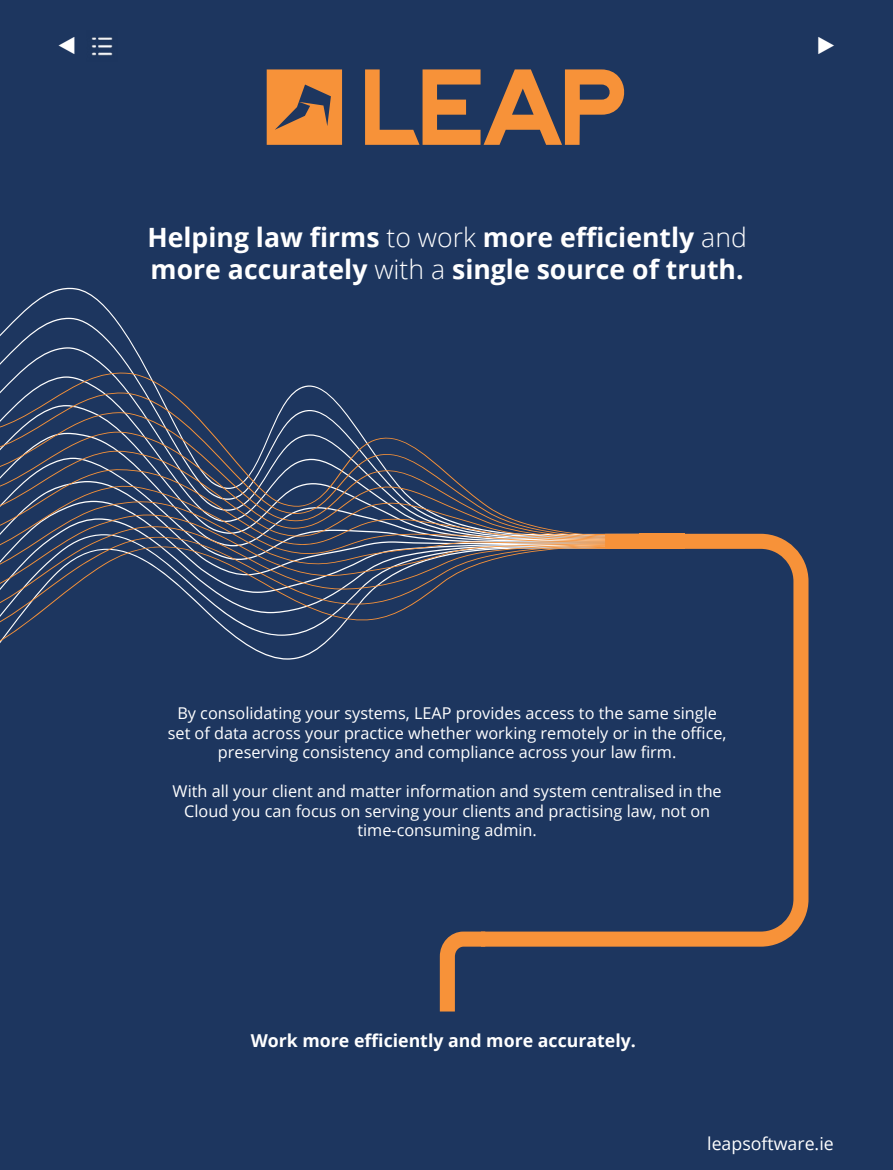
<style>
.page{position:relative;width:893px;height:1170px;background:#fff}
.page>*{position:absolute;margin:0;border:0;box-sizing:border-box;transform-origin:0 0}
.t1{font:700 26.55px/32px "Open Sans";color:#fff}
.t2{font:700 17.7px "Open Sans";color:#fff}
.t3{font:17.7px "Open Sans";color:#fff}
.t4{font:16.2px/19.5px "Open Sans";color:#fff;text-align:center}
.s1{font-weight:300}
</style>
<div class="page">
<div style="left:0;top:0;width:893px;height:1169px;background:#1d365f"></div>
<svg style="left:267px;top:69px;width:75px;height:76px;background:#d8843e"></svg>
<svg style="left:365px;top:69px;width:260px;height:76px"></svg>
<svg style="left:0;top:374px;width:336px;height:27px"></svg>
<svg style="left:0;top:401px;width:357px;height:26px"></svg>
<svg style="left:0;top:427px;width:417px;height:22px"></svg>
<svg style="left:0;top:449px;width:442px;height:19px"></svg>
<svg style="left:0;top:468px;width:460px;height:16px"></svg>
<svg style="left:0;top:484px;width:476px;height:13px"></svg>
<svg style="left:0;top:497px;width:488px;height:9px"></svg>
<svg style="left:0;top:506px;width:501px;height:8px"></svg>
<svg style="left:5px;top:514px;width:516px;height:8px"></svg>
<svg style="left:0;top:522px;width:535px;height:4px"></svg>
<svg style="left:0;top:526px;width:304px;height:134px"></svg>
<svg style="left:304px;top:526px;width:505px;height:421px"></svg>
<div style="left:287px;top:919px;width:194px;height:34px;background:#1d365f"></div>
<svg style="left:439px;top:923px;width:61px;height:89px"></svg>
<img style="left:91px;top:37px;width:22px;height:19px">
<h1 class="t1" style="left:147px;top:221px;width:601px">Helping law firms <span class="s1">to work</span> more efficiently <span class="s1">and </span>more accurately <span class="s1">with a</span> single source of truth.</h1>
<p class="t4" style="left:168px;top:703px;width:560px">By consolidating your systems, LEAP provides access to the same single set of data across your practice whether working remotely or in the office, preserving consistency and compliance across your law firm.</p>
<p class="t4" style="left:173px;top:781px;width:551px">With all your client and matter information and system centralised in the<br>Cloud you can focus on serving your clients and practising law, not on time-consuming admin.</p>
<p class="t2" style="left:251px;top:1027px;width:387px">Work more efficiently and more accurately.</p>
<p class="t3" style="left:707px;top:1131px;width:128px">leapsoftware.ie</p>
</div>
